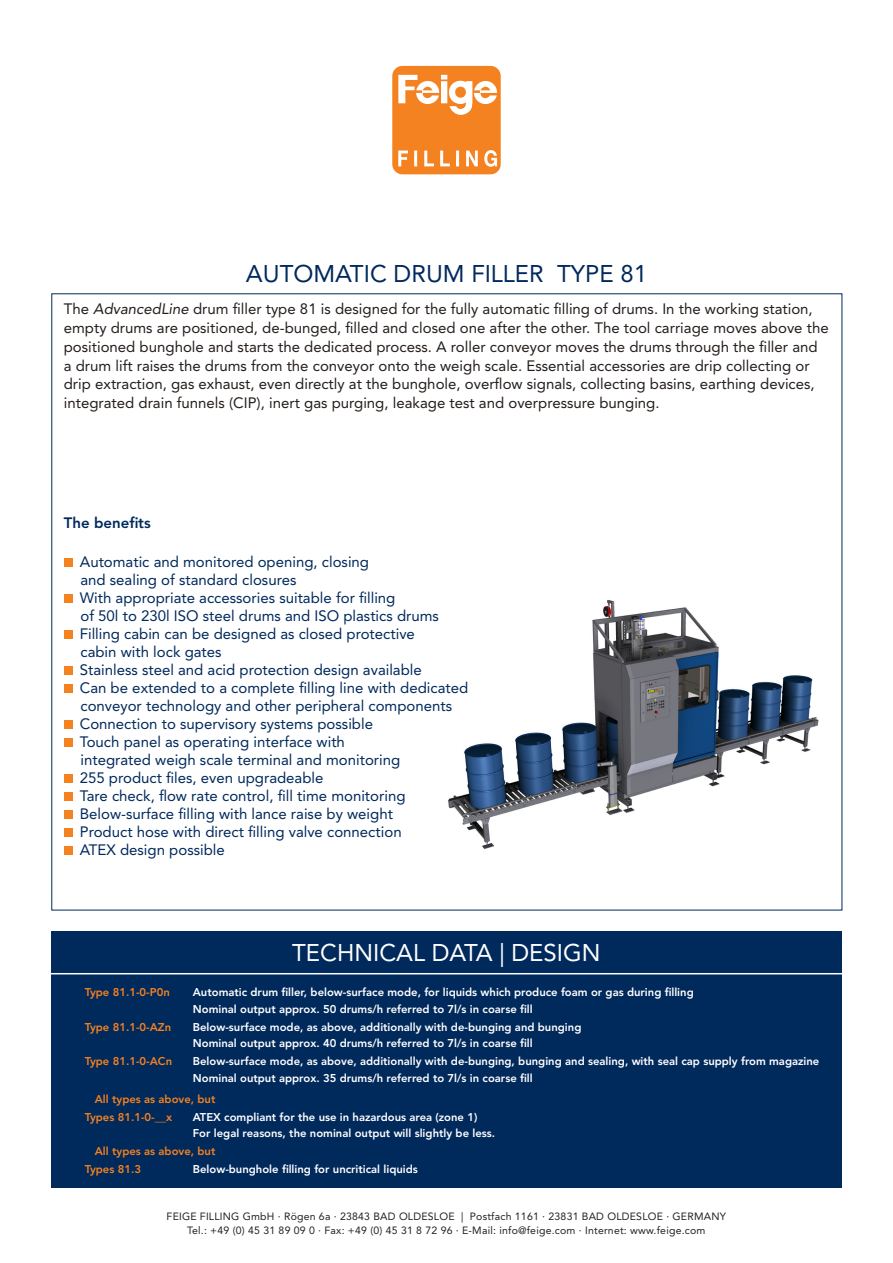
<style>
.page{position:relative;width:893px;height:1263px;background:#fff}
.page>*{position:absolute;margin:0;border:0;box-sizing:border-box;transform-origin:0 0}
.t1{font:24px "Avenir LT";color:#00295c}
.t2{font:24px "Avenir LT";color:#fff}
.t3{font:15px "Avenir LT";color:#00295c}
.t4{font:15px/18.8px "Avenir LT";color:#241e1b}
.t5{font:800 15px "Avenir LT Std";color:#00295c}
.t6{font:800 11.25px "Avenir LT Std";color:#fff}
.t7{font:800 11.25px "Avenir LT Std";color:#f58220}
.t8{font:10.5px "Avenir LT";letter-spacing:.02em;color:#231f20}
.s1{font-family:"Avenir";font-style:italic}
</style>
<div class="page">
<svg style="left:392px;top:66px;width:109px;height:108px"></svg>
<img style="left:448px;top:600px;width:371px;height:249px">
<div style="left:51px;top:931px;width:791px;height:257px;background:#00295c"></div>
<hr style="left:0;top:973px;width:893px;height:1px;background:#fff">
<div style="left:64px;top:558px;width:8px;height:9px;background:#f58220"></div>
<div style="left:64px;top:594px;width:8px;height:9px;background:#f58220"></div>
<div style="left:64px;top:630px;width:8px;height:9px;background:#f58220"></div>
<div style="left:64px;top:666px;width:8px;height:9px;background:#f58220"></div>
<div style="left:64px;top:684px;width:8px;height:9px;background:#f58220"></div>
<div style="left:64px;top:720px;width:8px;height:9px;background:#f58220"></div>
<div style="left:64px;top:738px;width:8px;height:9px;background:#f58220"></div>
<div style="left:64px;top:774px;width:8px;height:9px;background:#f58220"></div>
<div style="left:64px;top:792px;width:8px;height:9px;background:#f58220"></div>
<div style="left:64px;top:810px;width:8px;height:9px;background:#f58220"></div>
<div style="left:64px;top:828px;width:8px;height:9px;background:#f58220"></div>
<div style="left:64px;top:846px;width:8px;height:9px;background:#f58220"></div>
<p class="t1" style="left:246px;top:259px;width:403px">AUTOMATIC DRUM FILLER TYPE 81</p>
<p class="t4" style="left:64px;top:300px;width:766px">The <span class="s1">AdvancedLine</span> drum filler type 81 is designed for the fully automatic filling of drums. In the working station, empty drums are positioned, de-bunged, filled and closed one after the other. The tool carriage moves above the positioned bunghole and starts the dedicated process. A roller conveyor moves the drums through the filler and a drum lift raises the drums from the conveyor onto the weigh scale. Essential accessories are drip collecting or drip extraction, gas exhaust, even directly at the bunghole, overflow signals, collecting basins, earthing devices, integrated drain funnels (CIP), inert gas purging, leakage test and overpressure bunging.</p>
<p class="t5" style="left:64px;top:514px;width:88px">The benefits</p>
<p class="t3" style="left:80px;top:553px;width:291px">Automatic and monitored opening, closing</p>
<p class="t3" style="left:80px;top:571px;width:217px">and sealing of standard closures</p>
<p class="t3" style="left:80px;top:589px;width:317px">With appropriate accessories suitable for filling</p>
<p class="t3" style="left:80px;top:607px;width:360px">of 50l to 230l ISO steel drums and ISO plastics drums</p>
<p class="t3" style="left:80px;top:625px;width:337px">Filling cabin can be designed as closed protective</p>
<p class="t3" style="left:80px;top:643px;width:143px">cabin with lock gates</p>
<p class="t3" style="left:80px;top:661px;width:344px">Stainless steel and acid protection design available</p>
<p class="t3" style="left:80px;top:679px;width:390px">Can be extended to a complete filling line with dedicated</p>
<p class="t3" style="left:80px;top:697px;width:373px">conveyor technology and other peripheral components</p>
<p class="t3" style="left:80px;top:715px;width:295px">Connection to supervisory systems possible</p>
<p class="t3" style="left:80px;top:733px;width:267px">Touch panel as operating interface with</p>
<p class="t3" style="left:80px;top:751px;width:321px">integrated weigh scale terminal and monitoring</p>
<p class="t3" style="left:80px;top:769px;width:245px">255 product files, even upgradeable</p>
<p class="t3" style="left:80px;top:787px;width:327px">Tare check, flow rate control, fill time monitoring</p>
<p class="t3" style="left:80px;top:805px;width:315px">Below-surface filling with lance raise by weight</p>
<p class="t3" style="left:80px;top:823px;width:323px">Product hose with direct filling valve connection</p>
<p class="t3" style="left:80px;top:841px;width:147px">ATEX design possible</p>
<p class="t2" style="left:292px;top:939px;width:310px">TECHNICAL DATA | DESIGN</p>
<p class="t7" style="left:85px;top:985px;width:86px">Type 81.1-0-P0n</p>
<p class="t6" style="left:193px;top:985px;width:502px">Automatic drum filler, below-surface mode, for liquids which produce foam or gas during filling</p>
<p class="t6" style="left:193px;top:1002px;width:341px">Nominal output approx. 50 drums/h referred to 7l/s in coarse fill</p>
<p class="t7" style="left:85px;top:1020px;width:88px">Type 81.1-0-AZn</p>
<p class="t6" style="left:193px;top:1020px;width:390px">Below-surface mode, as above, additionally with de-bunging and bunging</p>
<p class="t6" style="left:193px;top:1036px;width:341px">Nominal output approx. 40 drums/h referred to 7l/s in coarse fill</p>
<p class="t7" style="left:85px;top:1054px;width:89px">Type 81.1-0-ACn</p>
<p class="t6" style="left:193px;top:1054px;width:628px">Below-surface mode, as above, additionally with de-bunging, bunging and sealing, with seal cap supply from magazine</p>
<p class="t6" style="left:193px;top:1071px;width:341px">Nominal output approx. 35 drums/h referred to 7l/s in coarse fill</p>
<p class="t7" style="left:95px;top:1092px;width:122px">All types as above, but</p>
<p class="t7" style="left:85px;top:1110px;width:89px">Types 81.1-0-__x</p>
<p class="t6" style="left:193px;top:1110px;width:286px">ATEX compliant for the use in hazardous area (zone 1)</p>
<p class="t6" style="left:193px;top:1126px;width:304px">For legal reasons, the nominal output will slightly be less.</p>
<p class="t7" style="left:95px;top:1144px;width:122px">All types as above, but</p>
<p class="t7" style="left:85px;top:1162px;width:58px">Types 81.3</p>
<p class="t6" style="left:193px;top:1162px;width:227px">Below-bunghole filling for uncritical liquids</p>
<p class="t8" style="left:167px;top:1210px;width:561px">FEIGE FILLING GmbH · Rögen 6a · 23843 BAD OLDESLOE | Postfach 1161 · 23831 BAD OLDESLOE · GERMANY</p>
<p class="t8" style="left:187px;top:1224px;width:520px">Tel.: +49 (0) 45 31 89 09 0 · Fax: +49 (0) 45 31 8 72 96 · E-Mail: info@feige.com · Internet: www.feige.com</p>
</div>
